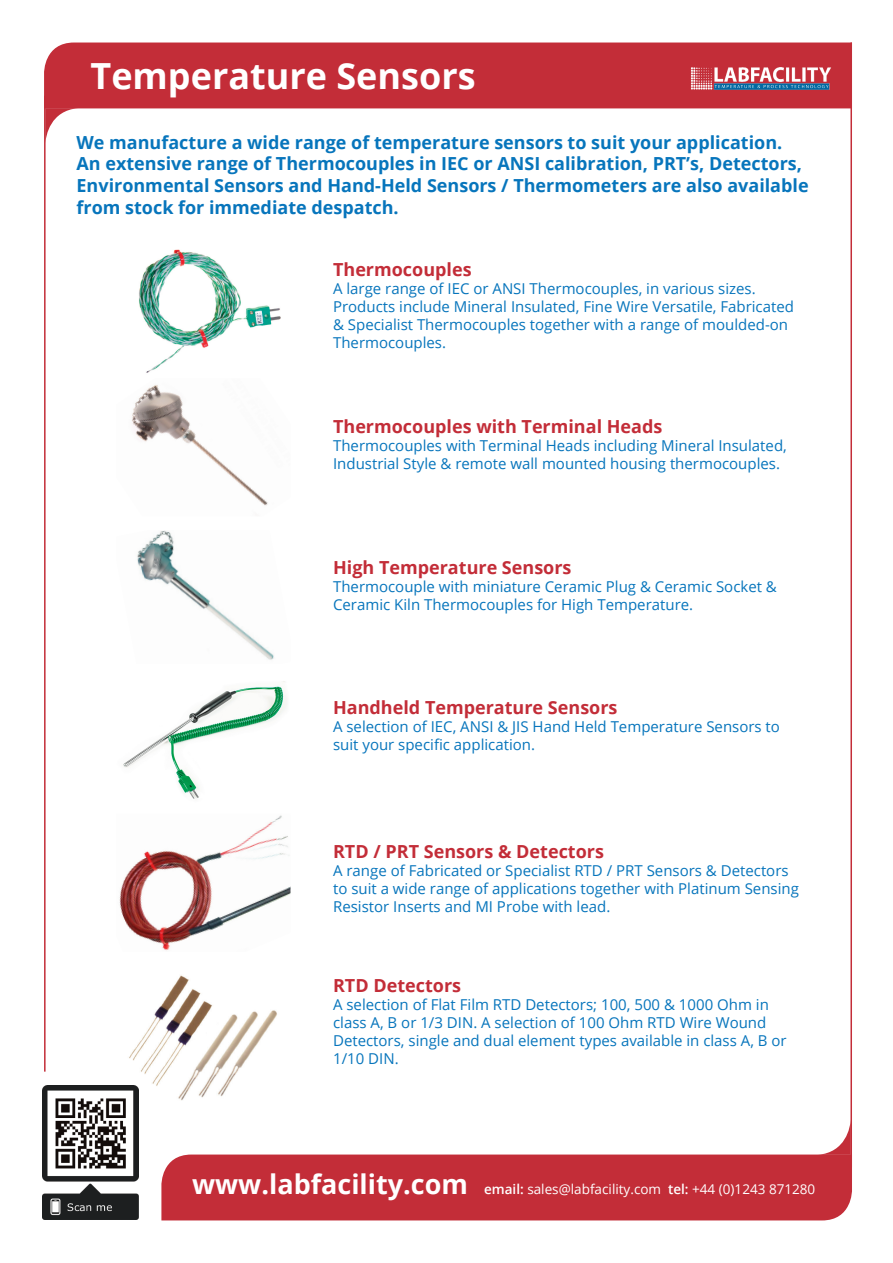
<style>
.page{position:relative;width:893px;height:1263px;background:#fff}
.page>*{position:absolute;margin:0;border:0;box-sizing:border-box;transform-origin:0 0}
.t1{font:700 36px "Open Sans";color:#fff}
.t2{font:700 18px/21.6px "Open Sans";color:#0775bc}
.t3{font:700 18px "Open Sans";color:#c32d38}
.t4{font:15px/18px "Open Sans";color:#0775bc}
.t5{font:13.5px "Open Sans";color:#fff}
.s1{font-weight:700;font-size:27px}
.s2{font-weight:600}
</style>
<div class="page">
<img style="left:129px;top:975px;width:148px;height:130px">
<div style="left:44px;top:43px;width:806px;height:65px;background:#c32d38"></div>
<svg style="left:46px;top:108px;width:32px;height:30px"></svg>
<hr style="left:44px;top:96px;width:2px;height:975px;background:#c32d38">
<img style="left:43px;top:1085px;width:95px;height:134px">
<div style="left:161px;top:1154px;width:691px;height:66px;background:#c32d38"></div>
<svg style="left:818px;top:1125px;width:32px;height:30px"></svg>
<hr style="left:850px;top:43px;width:2px;height:1124px;background:#c32d38">
<img style="left:139px;top:249px;width:142px;height:124px">
<img style="left:131px;top:385px;width:137px;height:121px">
<img style="left:137px;top:530px;width:137px;height:130px">
<img style="left:123px;top:681px;width:164px;height:118px">
<img style="left:119px;top:815px;width:171px;height:136px">
<img style="left:683px;top:61px;width:153px;height:36px">
<h1 class="t1" style="left:90px;top:51px;width:387px">Temperature Sensors</h1>
<p class="t2" style="left:77px;top:131px;width:734px">We manufacture a wide range of temperature sensors to suit your application.<br>An extensive range of Thermocouples in IEC or ANSI calibration, PRT’s, Detectors, Environmental Sensors and Hand-Held Sensors / Thermometers are also available from stock for immediate despatch.</p>
<p class="t3" style="left:333px;top:257px;width:140px">Thermocouples</p>
<p class="t4" style="left:333px;top:279px;width:462px">A large range of IEC or ANSI Thermocouples, in various sizes.<br>Products include Mineral Insulated, Fine Wire Versatile, Fabricated &amp; Specialist Thermocouples together with a range of moulded-on Thermocouples.</p>
<p class="t3" style="left:333px;top:414px;width:331px">Thermocouples with Terminal Heads</p>
<p class="t4" style="left:333px;top:436px;width:455px">Thermocouples with Terminal Heads including Mineral Insulated,<br>Industrial Style &amp; remote wall mounted housing thermocouples.</p>
<p class="t3" style="left:333px;top:555px;width:240px">High Temperature Sensors</p>
<p class="t4" style="left:333px;top:577px;width:445px">Thermocouple with miniature Ceramic Plug &amp; Ceramic Socket &amp;<br>Ceramic Kiln Thermocouples for High Temperature.</p>
<p class="t3" style="left:333px;top:695px;width:286px">Handheld Temperature Sensors</p>
<p class="t4" style="left:333px;top:717px;width:448px">A selection of IEC, ANSI &amp; JIS Hand Held Temperature Sensors to suit your specific application.</p>
<p class="t3" style="left:333px;top:839px;width:272px">RTD / PRT Sensors &amp; Detectors</p>
<p class="t4" style="left:333px;top:861px;width:467px">A range of Fabricated or Specialist RTD / PRT Sensors &amp; Detectors to suit a wide range of applications together with Platinum Sensing<br>Resistor Inserts and MI Probe with lead.</p>
<p class="t3" style="left:333px;top:972px;width:130px">RTD Detectors</p>
<p class="t4" style="left:333px;top:995px;width:455px">A selection of Flat Film RTD Detectors; 100, 500 &amp; 1000 Ohm in class A, B or 1/3 DIN. A selection of 100 Ohm RTD Wire Wound Detectors, single and dual element types available in class A, B or 1/10 DIN.</p>
<p class="t5" style="left:192px;top:1180px;width:625px"><span class="s1">www.labfacility.com</span> <span class="s2">email:</span> sales@labfacility.com <span class="s2">tel:</span> +44 (0)1243 871280</p>
</div>
